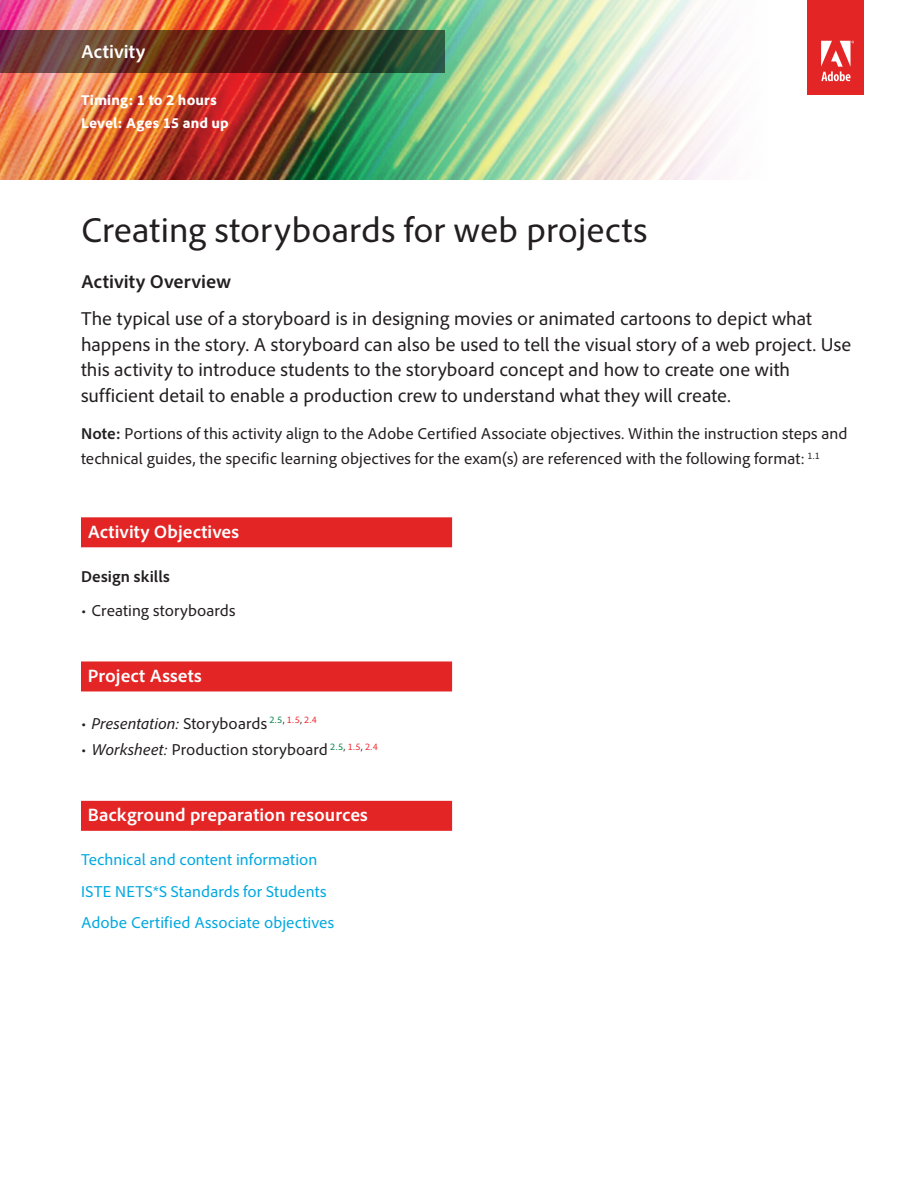
<style>
.page{position:relative;width:918px;height:1188px;background:#fff}
.page>*{position:absolute;margin:0;border:0;box-sizing:border-box;transform-origin:0 0}
.Headline{font:36px "Adobe Clean";color:#231f20}
.Text_-_Intro_Paragra{font:19.5px/25.5px "Adobe Clean";color:#231f20}
.Text_-_Intro_Paragra-2{font:700 19.5px "Adobe Clean";letter-spacing:.005em;color:#231f20}
.t1{font:700 19.5px "Adobe Clean";letter-spacing:.005em;color:#fff}
.Text__Subhead_in_Bar{font:700 18.75px "Adobe Clean";color:#fff}
.Text___Intro_Paragra{font:16.5px/25.5px "Adobe Clean";letter-spacing:.005em;color:#231f20}
.Text__Body{font:16.5px "Adobe Clean";letter-spacing:.005em;color:#00a8e1}
.t2{font:italic 16.5px "Adobe Clean";letter-spacing:.005em;color:#231f20}
.Text__Body-2{font:700 16.5px "Adobe Clean";letter-spacing:.01em;color:#231f20}
.Header_-_Lesson_Plan{font:800 15px "Adobe Clean";letter-spacing:.01em;color:#fff}
.s1{font-weight:700}
.s2{font-style:normal}
.s3{font-style:italic}
</style>
<div class="page">
<img style="left:0;top:0;width:864px;height:180px">
<svg style="left:0;top:30px;width:446px;height:43px;background:#5c3526"></svg>
<div style="left:808px;top:0;width:56px;height:94px;background:#e32525"></div>
<svg style="left:821px;top:41px;width:33px;height:40px"></svg>
<div style="left:81px;top:517px;width:371px;height:30px;background:#e32525"></div>
<div style="left:81px;top:661px;width:371px;height:30px;background:#e32525"></div>
<div style="left:81px;top:801px;width:371px;height:30px;background:#e32525"></div>
<p class="t1" style="left:81px;top:40px;width:66px">Activity</p>
<p class="Header_-_Lesson_Plan" style="left:81px;top:91px;width:137px">Timing: 1 to 2 hours</p>
<p class="Header_-_Lesson_Plan" style="left:81px;top:113px;width:149px">Level: Ages 15 and up</p>
<p class="Headline" style="left:81px;top:208px;width:568px">Creating storyboards for web projects</p>
<p class="Text_-_Intro_Paragra-2" style="left:81px;top:270px;width:151px">Activity Overview</p>
<p class="Text_-_Intro_Paragra" style="left:81px;top:306px;width:772px">The typical use of a storyboard is in designing movies or animated cartoons to depict what happens in the story. A storyboard can also be used to tell the visual story of a web project. Use this activity to introduce students to the storyboard concept and how to create one with sufficient detail to enable a production crew to understand what they will create.</p>
<p class="Text___Intro_Paragra" style="left:81px;top:420px;width:768px"><span class="s1">Note:</span> Portions of this activity align to the Adobe Certified Associate objectives. Within the instruction steps and technical guides, the specific learning objectives for the exam(s) are referenced with the following format: <sup>1.1</sup></p>
<p class="Text__Subhead_in_Bar" style="left:88px;top:520px;width:153px">Activity Objectives</p>
<p class="Text__Body-2" style="left:81px;top:566px;width:90px">Design skills</p>
<p class="Text___Intro_Paragra" style="left:81px;top:597px;width:156px">• Creating storyboards</p>
<p class="Text__Subhead_in_Bar" style="left:88px;top:664px;width:116px">Project Assets</p>
<p class="t2" style="left:81px;top:713px;width:238px"><span class="s2">•</span> Presentation: <span class="s2">Storyboards</span> <sup>2.5</sup><sup>,</sup> <sup>1.5</sup><sup>,</sup> <sup>2.4</sup></p>
<p class="Text___Intro_Paragra" style="left:81px;top:737px;width:298px">• <span class="s3">Worksheet:</span> Production storyboard <sup>2.5</sup><sup>,</sup> <sup>1.5</sup><sup>,</sup> <sup>2.4</sup></p>
<p class="Text__Subhead_in_Bar" style="left:88px;top:803px;width:282px">Background preparation resources</p>
<p class="Text__Body" style="left:81px;top:850px;width:238px">Technical and content information</p>
<p class="Text__Body" style="left:81px;top:881px;width:247px">ISTE NETS*S Standards for Students</p>
<p class="Text__Body" style="left:81px;top:913px;width:255px">Adobe Certified Associate objectives</p>
</div>
